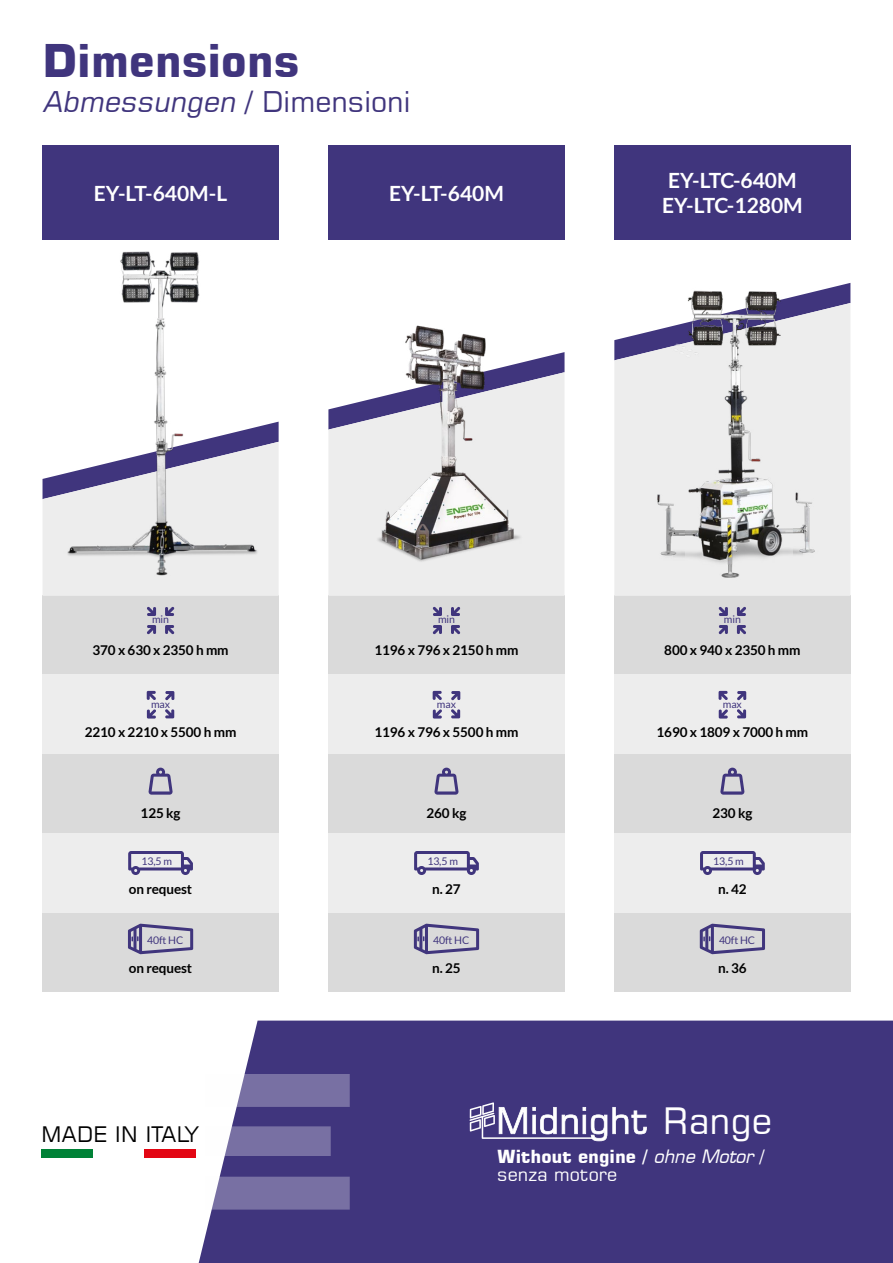
<style>
.page{position:relative;width:893px;height:1263px;background:#fff}
.page>*{position:absolute;margin:0;border:0;box-sizing:border-box;transform-origin:0 0}
.t1{font:700 45px "Square 721 BT";color:#40357d}
.t2{font:36.3px "Square 721 BT";color:#fff}
.t3{font:italic 28.5px "Square 721 BT";color:#40357d}
.t4{font:21.3px "Square 721 BT";letter-spacing:.02em;color:#000}
.t5{font:700 21px/25.2px "Lato";color:#fff}
.t6{font:700 18px/18px "Square 721 BT";color:#fff}
.t7{font:700 13.5px "Lato";letter-spacing:-.01em;color:#000}
.t8{font:10.5px "Lato";letter-spacing:-.01em;color:#40357d}
.s1{font-style:normal}
.s2{font-family:"Square 721 BT Italic";font-weight:400}
.s3{font-weight:400}
</style>
<div class="page">
<div style="left:199px;top:1020px;width:694px;height:243px;background:#40357d"></div>
<div style="left:42px;top:1149px;width:51px;height:9px;background:#008237"></div>
<div style="left:144px;top:1149px;width:51px;height:9px;background:#e30613"></div>
<svg style="left:205px;top:1074px;width:145px;height:135px"></svg>
<svg style="left:469px;top:1102px;width:178px;height:39px"></svg>
<div style="left:43px;top:145px;width:236px;height:95px;background:#40357d"></div>
<div style="left:328px;top:145px;width:236px;height:95px;background:#40357d"></div>
<div style="left:614px;top:145px;width:236px;height:95px;background:#40357d"></div>
<svg style="left:815px;top:283px;width:35px;height:20px"></svg>
<svg style="left:528px;top:352px;width:36px;height:20px"></svg>
<div style="left:43px;top:596px;width:236px;height:79px;background:#dadada"></div>
<div style="left:43px;top:912px;width:236px;height:79px;background:#dadada"></div>
<div style="left:43px;top:754px;width:236px;height:79px;background:#dadada"></div>
<div style="left:43px;top:675px;width:236px;height:79px;background:#ededed"></div>
<div style="left:43px;top:833px;width:236px;height:79px;background:#ededed"></div>
<div style="left:328px;top:596px;width:236px;height:79px;background:#dadada"></div>
<div style="left:328px;top:912px;width:236px;height:79px;background:#dadada"></div>
<div style="left:328px;top:754px;width:236px;height:79px;background:#dadada"></div>
<div style="left:328px;top:675px;width:236px;height:79px;background:#ededed"></div>
<div style="left:328px;top:833px;width:236px;height:79px;background:#ededed"></div>
<div style="left:614px;top:596px;width:236px;height:79px;background:#dadada"></div>
<div style="left:614px;top:912px;width:236px;height:79px;background:#dadada"></div>
<div style="left:614px;top:754px;width:236px;height:79px;background:#dadada"></div>
<div style="left:614px;top:675px;width:236px;height:79px;background:#ededed"></div>
<div style="left:614px;top:833px;width:236px;height:79px;background:#ededed"></div>
<svg style="left:614px;top:303px;width:236px;height:293px;background:#e3e2e7"></svg>
<svg style="left:328px;top:372px;width:236px;height:224px;background:#e6e6e9"></svg>
<svg style="left:434px;top:768px;width:25px;height:27px"></svg>
<svg style="left:414px;top:851px;width:65px;height:24px"></svg>
<svg style="left:433px;top:607px;width:27px;height:27px"></svg>
<svg style="left:433px;top:691px;width:9px;height:9px"></svg>
<svg style="left:433px;top:709px;width:9px;height:9px"></svg>
<svg style="left:451px;top:709px;width:9px;height:9px"></svg>
<svg style="left:451px;top:691px;width:9px;height:9px"></svg>
<svg style="left:414px;top:924px;width:65px;height:30px"></svg>
<svg style="left:148px;top:768px;width:25px;height:27px"></svg>
<svg style="left:128px;top:851px;width:65px;height:24px"></svg>
<svg style="left:147px;top:607px;width:27px;height:27px"></svg>
<svg style="left:147px;top:691px;width:9px;height:9px"></svg>
<svg style="left:147px;top:709px;width:9px;height:9px"></svg>
<svg style="left:165px;top:709px;width:9px;height:9px"></svg>
<svg style="left:165px;top:691px;width:9px;height:9px"></svg>
<svg style="left:128px;top:924px;width:65px;height:30px"></svg>
<svg style="left:720px;top:768px;width:24px;height:27px"></svg>
<svg style="left:700px;top:851px;width:65px;height:24px"></svg>
<svg style="left:719px;top:607px;width:27px;height:27px"></svg>
<svg style="left:719px;top:691px;width:9px;height:9px"></svg>
<svg style="left:719px;top:709px;width:9px;height:9px"></svg>
<svg style="left:737px;top:709px;width:9px;height:9px"></svg>
<svg style="left:737px;top:691px;width:9px;height:9px"></svg>
<svg style="left:700px;top:924px;width:65px;height:30px"></svg>
<img style="left:365px;top:325px;width:163px;height:242px">
<img style="left:684px;top:371px;width:110px;height:219px">
<img style="left:672px;top:290px;width:143px;height:81px">
<img style="left:656px;top:366px;width:28px;height:224px">
<div style="left:794px;top:366px;width:42px;height:224px;background:#ededed"></div>
<img style="left:42px;top:197px;width:237px;height:403px">
<h1 class="t1" style="left:43px;top:33px;width:258px">Dimensions</h1>
<h3 class="t3" style="left:43px;top:84px;width:369px">Abmessungen <span class="s1">/ D i m e n s i o n i</span></h3>
<h3 class="t5" style="left:94px;top:180px;width:135px">EY-LT-640M-L</h3>
<h3 class="t5" style="left:389px;top:180px;width:116px">EY-LT-640M</h3>
<h3 class="t5" style="left:662px;top:167px;width:142px">EY-LTC-640M<br>EY-LTC-1280M</h3>
<p class="t8" style="left:152px;top:613px;width:18px">min</p>
<p class="t8" style="left:438px;top:613px;width:18px">min</p>
<p class="t8" style="left:724px;top:613px;width:18px">min</p>
<p class="t7" style="left:92px;top:642px;width:138px">370 x 630 x 2350 h mm</p>
<p class="t7" style="left:374px;top:642px;width:145px">1196 x 796 x 2150 h mm</p>
<p class="t7" style="left:664px;top:642px;width:138px">800 x 940 x 2350 h mm</p>
<p class="t8" style="left:151px;top:698px;width:21px">max</p>
<p class="t8" style="left:437px;top:698px;width:21px">max</p>
<p class="t8" style="left:723px;top:698px;width:21px">max</p>
<p class="t7" style="left:85px;top:724px;width:153px">2210 x 2210 x 5500 h mm</p>
<p class="t7" style="left:374px;top:724px;width:145px">1196 x 796 x 5500 h mm</p>
<p class="t7" style="left:657px;top:724px;width:153px">1690 x 1809 x 7000 h mm</p>
<p class="t7" style="left:141px;top:805px;width:41px">125 kg</p>
<p class="t7" style="left:427px;top:805px;width:41px">260 kg</p>
<p class="t7" style="left:712px;top:805px;width:41px">230 kg</p>
<p class="t8" style="left:141px;top:855px;width:32px">13,5 m</p>
<p class="t8" style="left:427px;top:855px;width:32px">13,5 m</p>
<p class="t8" style="left:713px;top:855px;width:32px">13,5 m</p>
<p class="t7" style="left:129px;top:881px;width:65px">on request</p>
<p class="t7" style="left:432px;top:881px;width:30px">n. 27</p>
<p class="t7" style="left:718px;top:881px;width:30px">n. 42</p>
<p class="t8" style="left:147px;top:934px;width:38px">40ft HC</p>
<p class="t8" style="left:433px;top:934px;width:38px">40ft HC</p>
<p class="t8" style="left:719px;top:934px;width:38px">40ft HC</p>
<p class="t7" style="left:129px;top:960px;width:65px">on request</p>
<p class="t7" style="left:432px;top:960px;width:30px">n. 25</p>
<p class="t7" style="left:718px;top:960px;width:30px">n. 36</p>
<h3 class="t4" style="left:41px;top:1120px;width:158px">MADE IN ITALY</h3>
<h2 class="t2" style="left:663px;top:1098px;width:111px">Range</h2>
<h3 class="t6" style="left:497px;top:1147px;width:269px">Without engine / <span class="s2">ohne Motor</span> <span class="s3">/ senza motore</span></h3>
</div>
